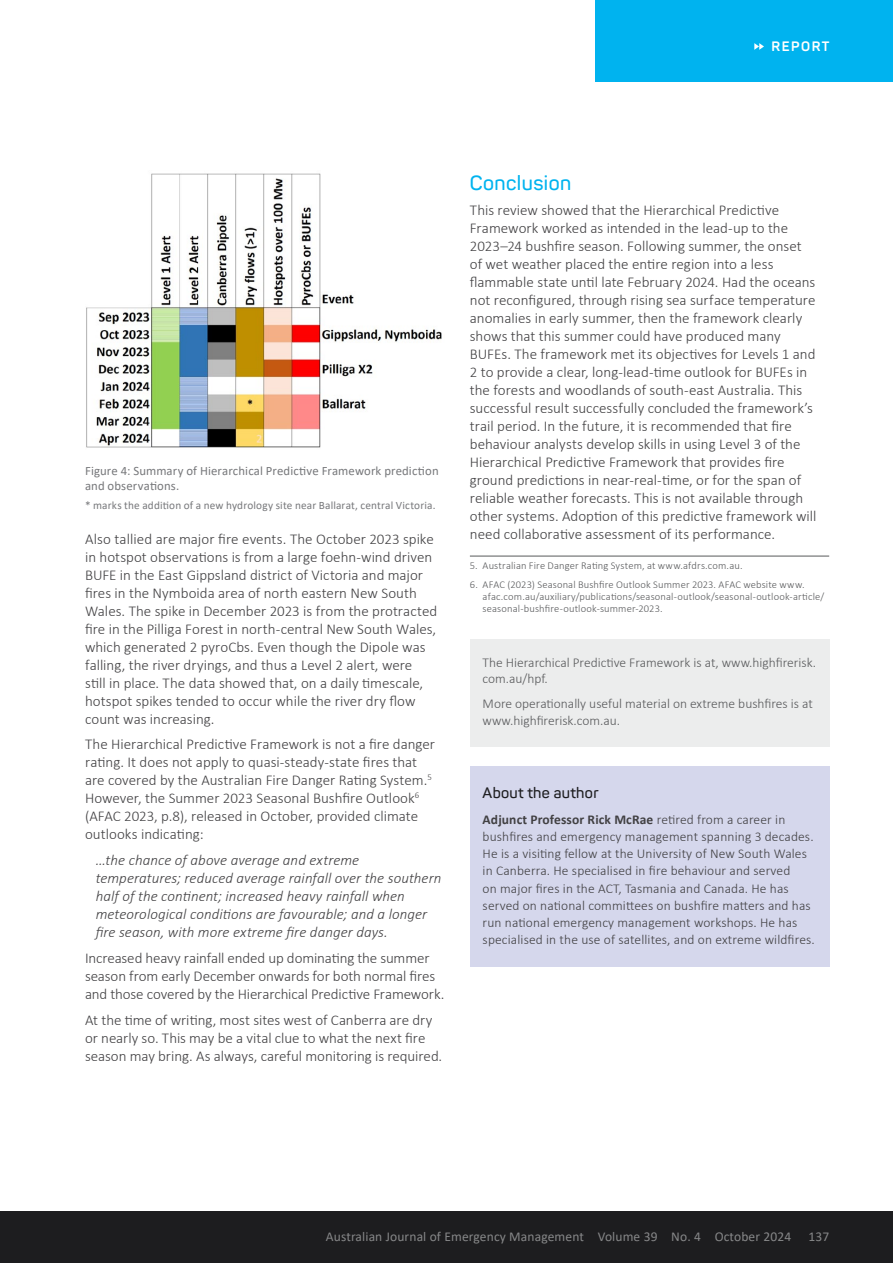
<style>
.page{position:relative;width:893px;height:1263px;background:#fff}
.page>*{position:absolute;margin:0;border:0;box-sizing:border-box;transform-origin:0 0}
.t1{font:600 20.25px "Panton";letter-spacing:.02em;color:#00b3ef}
.t2{font:300 15px/18px "Calibri";color:#414042}
.t3{font:italic 300 15px/18px "Calibri";letter-spacing:.005em;color:#414042}
.t4{font:600 15px "Panton";letter-spacing:.02em;color:#1d1d1f}
.t5{font:300 13.5px/17.2px "Calibri";letter-spacing:.01em;color:#414042}
.t6{font:300 13.5px/16.5px "Calibri";color:#58595b}
.t7{font:13.5px "Calibri";letter-spacing:.01em;color:#868788}
.t8{font:700 13.5px "Panton";letter-spacing:.11em;color:#fff}
.t9{font:12.75px/15px "Calibri";letter-spacing:.01em;color:#77787b}
.t10{font:11.25px "Calibri";letter-spacing:.015em;color:#77787b}
.t11{font:300 10.5px/12px "Calibri";letter-spacing:.015em;color:#58595b}
.s1{font-weight:700}
</style>
<div class="page">
<div style="left:596px;top:0;width:297px;height:81px;background:#00b3ef"></div>
<svg style="left:754px;top:43px;width:10px;height:7px"></svg>
<div style="left:0;top:1212px;width:893px;height:51px;background:#1d1d1f"></div>
<div style="left:470px;top:639px;width:359px;height:66px;background:#eceded"></div>
<div style="left:470px;top:681px;width:359px;height:66px;background:#eceded"></div>
<div style="left:470px;top:766px;width:359px;height:55px;background:#d5d7ec"></div>
<div style="left:470px;top:796px;width:359px;height:171px;background:#d5d7ec"></div>
<img style="left:86px;top:173px;width:356px;height:275px">
<hr style="left:470px;top:556px;width:359px;height:1px;background:#58595b">
<p class="t8" style="left:772px;top:38px;width:59px">REPORT</p>
<p class="t9" style="left:85px;top:463px;width:355px">Figure 4: Summary of Hierarchical Predictive Framework prediction and observations.</p>
<p class="t10" style="left:85px;top:498px;width:352px">* marks the addition of a new hydrology site near Ballarat, central Victoria.</p>
<p class="t2" style="left:85px;top:530px;width:354px">Also tallied are major fire events. The October 2023 spike in hotspot observations is from a large foehn-wind driven BUFE in the East Gippsland district of Victoria and major fires in the Nymboida area of north eastern New South Wales. The spike in December 2023 is from the protracted fire in the Pilliga Forest in north-central New South Wales, which generated 2 pyroCbs. Even though the Dipole was falling, the river dryings, and thus a Level 2 alert, were<br>still in place. The data showed that, on a daily timescale, hotspot spikes tended to occur while the river dry flow count was increasing.</p>
<p class="t2" style="left:85px;top:735px;width:352px">The Hierarchical Predictive Framework is not a fire danger rating. It does not apply to quasi-steady-state fires that are covered by the Australian Fire Danger Rating System.<sup>5<br></sup>However, the Summer 2023 Seasonal Bushfire Outlook<sup>6 </sup>(AFAC 2023, p.8), released in October, provided climate outlooks indicating:</p>
<p class="t3" style="left:96px;top:851px;width:347px">…the chance of above average and extreme temperatures; reduced average rainfall over the southern half of the continent; increased heavy rainfall when meteorological conditions are favourable; and a longer fire season, with more extreme fire danger days.</p>
<p class="t2" style="left:85px;top:949px;width:361px">Increased heavy rainfall ended up dominating the summer season from early December onwards for both normal fires and those covered by the Hierarchical Predictive Framework.</p>
<p class="t2" style="left:85px;top:1011px;width:359px">At the time of writing, most sites west of Canberra are dry or nearly so. This may be a vital clue to what the next fire season may bring. As always, careful monitoring is required.</p>
<h1 class="t1" style="left:470px;top:170px;width:103px">Conclusion</h1>
<p class="t2" style="left:470px;top:201px;width:348px">This review showed that the Hierarchical Predictive Framework worked as intended in the lead-up to the 2023–24 bushfire season. Following summer, the onset of wet weather placed the entire region into a less flammable state until late February 2024. Had the oceans not reconfigured, through rising sea surface temperature anomalies in early summer, then the framework clearly shows that this summer could have produced many BUFEs. The framework met its objectives for Levels 1 and 2 to provide a clear, long-lead-time outlook for BUFEs in the forests and woodlands of south-east Australia. This successful result successfully concluded the framework’s trail period. In the future, it is recommended that fire behaviour analysts develop skills in using Level 3 of the Hierarchical Predictive Framework that provides fire ground predictions in near-real-time, or for the span of reliable weather forecasts. This is not available through other systems. Adoption of this predictive framework will need collaborative assessment of its performance.</p>
<p class="t11" style="left:470px;top:559px;width:274px">5. Australian Fire Danger Rating System, at www.afdrs.com.au.</p>
<p class="t11" style="left:483px;top:579px;width:343px;text-indent:-13px">6. AFAC (2023) Seasonal Bushfire Outlook Summer 2023. AFAC website www. afac.com.au/auxiliary/publications/seasonal-outlook/seasonal-outlook-article/ seasonal-bushfire-outlook-summer-2023.</p>
<p class="t6" style="left:483px;top:654px;width:335px">The Hierarchical Predictive Framework is at, www.highfirerisk. com.au/hpf.</p>
<p class="t6" style="left:483px;top:695px;width:332px">More operationally useful material on extreme bushfires is at www.highfirerisk.com.au.</p>
<p class="t4" style="left:483px;top:783px;width:117px">About the author</p>
<p class="t5" style="left:483px;top:810px;width:334px"><span class="s1">Adjunct Professor Rick McRae</span> retired from a career in bushfires and emergency management spanning 3 decades.<br>He is a visiting fellow at the University of New South Wales in Canberra. He specialised in fire behaviour and served<br>on major fires in the ACT, Tasmania and Canada. He has served on national committees on bushfire matters and has run national emergency management workshops. He has specialised in the use of satellites, and on extreme wildfires.</p>
<p class="t7" style="left:326px;top:1227px;width:467px">Australian Journal of Emergency Management Volume 39 No. 4 October 2024</p>
<p class="t7" style="left:808px;top:1227px;width:22px">137</p>
</div>
